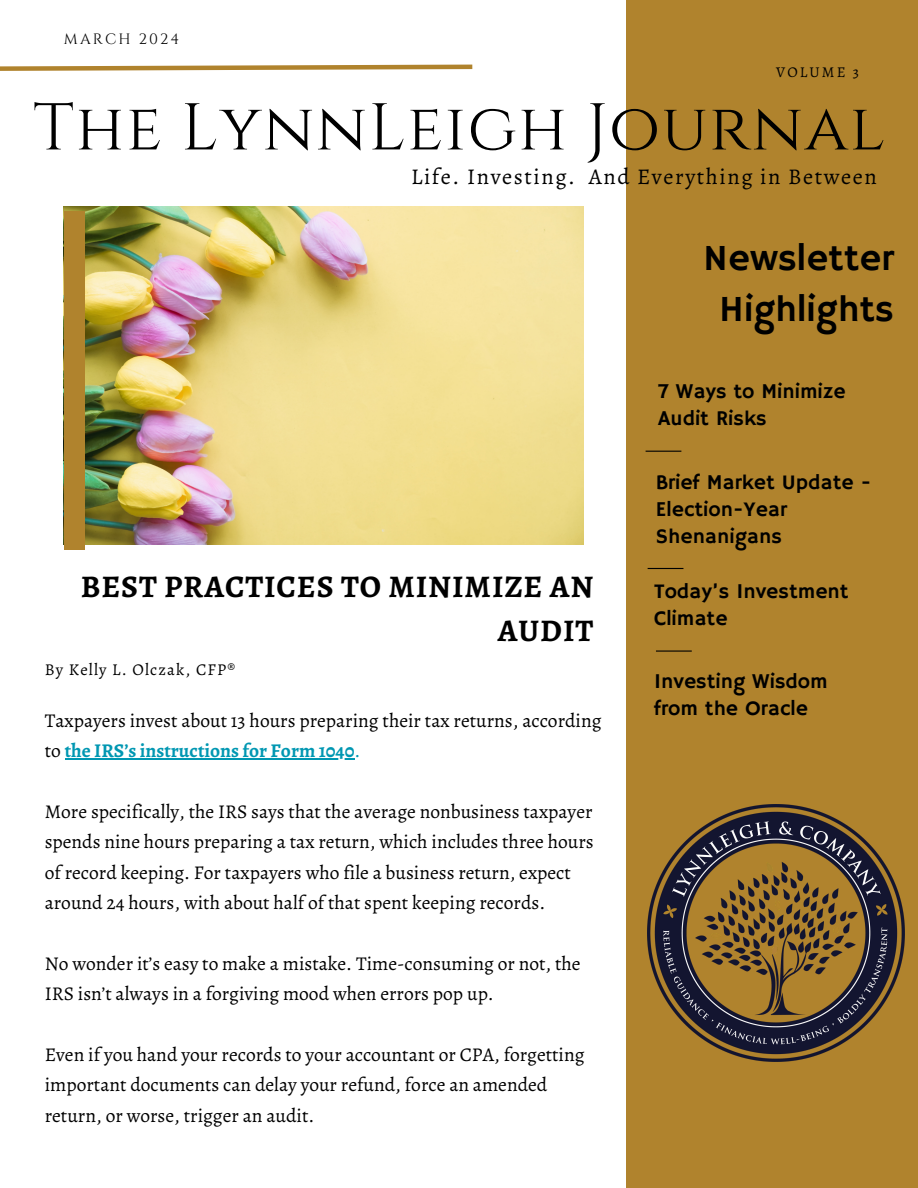
<style>
.page{position:relative;width:918px;height:1188px;background:#fff}
.page>*{position:absolute;margin:0;border:0;box-sizing:border-box;transform-origin:0 0}
.t1{font:66px "Cinzel";letter-spacing:.02em;color:#000}
.t2{font:37.5px/51.8px "Hammersmith One";color:#000;text-align:center}
.t3{font:700 31.5px/43.8px "Alegreya";letter-spacing:.03em;color:#000;text-align:right}
.t4{font:22.5px "Alegreya";letter-spacing:.07em;color:#000}
.t5{font:21px/27px "Hammersmith One";color:#000}
.t6{font:19.5px/30.3px "Alegreya";color:#000}
.t7{font:16.5px "Alegreya";letter-spacing:.07em;color:#000}
.t8{font:15px "Cinzel";letter-spacing:.14em;color:#000}
.t9{font:15px "Alegreya";letter-spacing:.14em;color:#000}
.s1{font-weight:700;color:#0097b2}
.s2{color:#0097b2}
</style>
<div class="page">
<div style="left:626px;top:0;width:292px;height:1188px;background:#b0832d"></div>
<hr style="left:646px;top:451px;width:35px;height:1px;background:#000">
<hr style="left:656px;top:651px;width:36px;height:1px;background:#000">
<hr style="left:648px;top:568px;width:35px;height:1px;background:#000">
<img style="left:64px;top:206px;width:520px;height:339px">
<div style="left:64px;top:211px;width:20px;height:338px;background:#b0832d"></div>
<img style="left:648px;top:805px;width:256px;height:256px">
<svg style="left:0;top:64px;width:473px;height:7px"></svg>
<hr style="left:65px;top:758px;width:271px;height:1px;background:#0097b2">
<svg style="left:336px;top:758px;width:19px;height:1px"></svg>
<h5 class="t8" style="left:64px;top:30px;width:117px">MARCH 2024</h5>
<h5 class="t9" style="left:776px;top:62px;width:84px">VOLUME 3</h5>
<h2 class="t1" style="left:33px;top:85px;width:853px">The LynnLeigh Journal</h2>
<h4 class="t4" style="left:411px;top:161px;width:467px">Life. Investing. And Everything in Between</h4>
<p class="t2" style="left:703px;top:233px;width:192px">Newsletter<br>Highlights</p>
<h3 class="t5" style="left:658px;top:379px;width:189px">7 Ways to Minimize<br>Audit Risks</h3>
<h6 class="t3" style="left:81px;top:565px;width:514px">BEST PRACTICES TO MINIMIZE AN<br>AUDIT</h6>
<h1 class="t7" style="left:45px;top:658px;width:192px">By Kelly L. Olczak, CFP®</h1>
<h4 class="t6" style="left:45px;top:705px;width:558px">Taxpayers invest about 13 hours preparing their tax returns, according to <span class="s1">the IRS’s instructions for Form 1040</span><span class="s2">.</span></h4>
<h4 class="t6" style="left:45px;top:796px;width:551px;text-align:justify">More specifically, the IRS says that the average nonbusiness taxpayer spends nine hours preparing a tax return, which includes three hours of record keeping. For taxpayers who file a business return, expect</h4>
<h4 class="t6" style="left:45px;top:887px;width:502px">around 24 hours, with about half of that spent keeping records.</h4>
<h4 class="t6" style="left:45px;top:948px;width:537px">No wonder it’s easy to make a mistake. Time-consuming or not, the<br>IRS isn’t always in a forgiving mood when errors pop up.</h4>
<h4 class="t6" style="left:45px;top:1039px;width:541px">Even if you hand your records to your accountant or CPA, forgetting</h4>
<p class="t6" style="left:45px;top:1070px;width:504px">important documents can delay your refund, force an amended return, or worse, trigger an audit.</p>
<h4 class="t5" style="left:656px;top:470px;width:217px">Brief Market Update -<br>Election-Year<br>Shenanigans</h4>
<h5 class="t5" style="left:654px;top:578px;width:196px">Today’s Investment<br>Climate</h5>
<h5 class="t5" style="left:654px;top:668px;width:175px">Investing Wisdom from the Oracle</h5>
</div>
